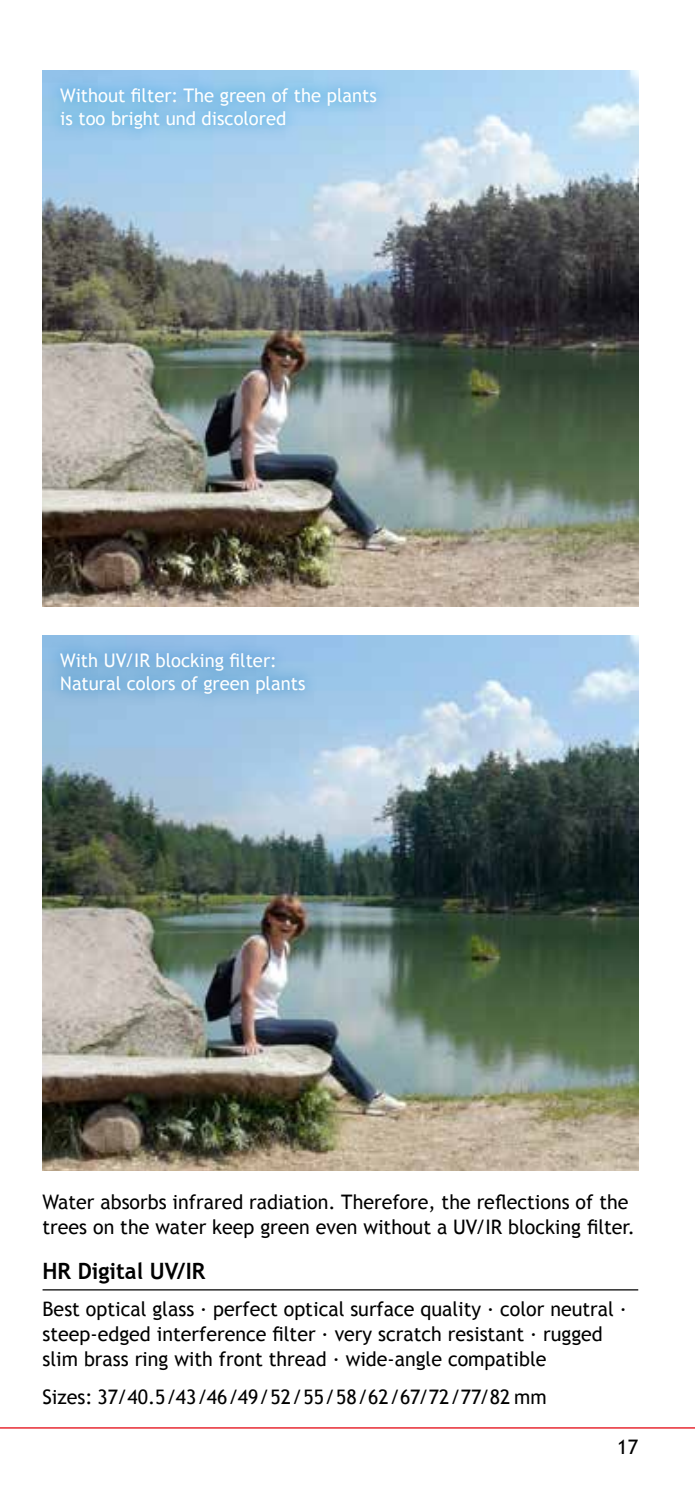
<style>
.page{position:relative;width:695px;height:1489px;background:#fff}
.page>*{position:absolute;margin:0;border:0;box-sizing:border-box;transform-origin:0 0}
.t1{font:700 22.5px "Trebuchet MS";color:#000}
.t2{font:20px/25px "Trebuchet MS";color:#000}
.t3{font:18.75px/22.5px "Trebuchet MS";color:#fff}
</style>
<div class="page">
<hr style="left:0;top:1427px;width:694px;height:1px;background:#e3000b">
<img style="left:43px;top:635px;width:595px;height:535px">
<img style="left:43px;top:71px;width:595px;height:535px">
<hr style="left:43px;top:1289px;width:595px;height:1px;background:#000">
<div style="left:47px;top:639px;width:272px;height:68px;background:#006fba;opacity:.4"></div>
<div style="left:47px;top:74px;width:343px;height:69px;background:#008ecf;opacity:.4"></div>
<p class="t3" style="left:60px;top:85px;width:318px">Without filter: The green of the plants is too bright und discolored</p>
<p class="t3" style="left:60px;top:649px;width:247px">With UV/IR blocking filter:<br>Natural colors of green plants</p>
<p class="t2" style="left:43px;top:1189px;width:593px">Water absorbs infrared radiation. Therefore, the reflections of the trees on the water keep green even without a UV/IR blocking filter.</p>
<p class="t1" style="left:43px;top:1256px;width:164px">HR Digital UV/IR</p>
<p class="t2" style="left:43px;top:1296px;width:586px">Best optical glass · perfect optical surface quality · color neutral · steep-edged interference filter · very scratch resistant · rugged slim brass ring with front thread · wide-angle compatible</p>
<p class="t2" style="left:43px;top:1384px;width:505px">Sizes: 37 / 40.5 /43 /46 /49 / 52 / 55 / 58 / 62 / 67 / 72 / 77 / 82 mm</p>
<p class="t2" style="left:617px;top:1434px;width:22px">17</p>
</div>
